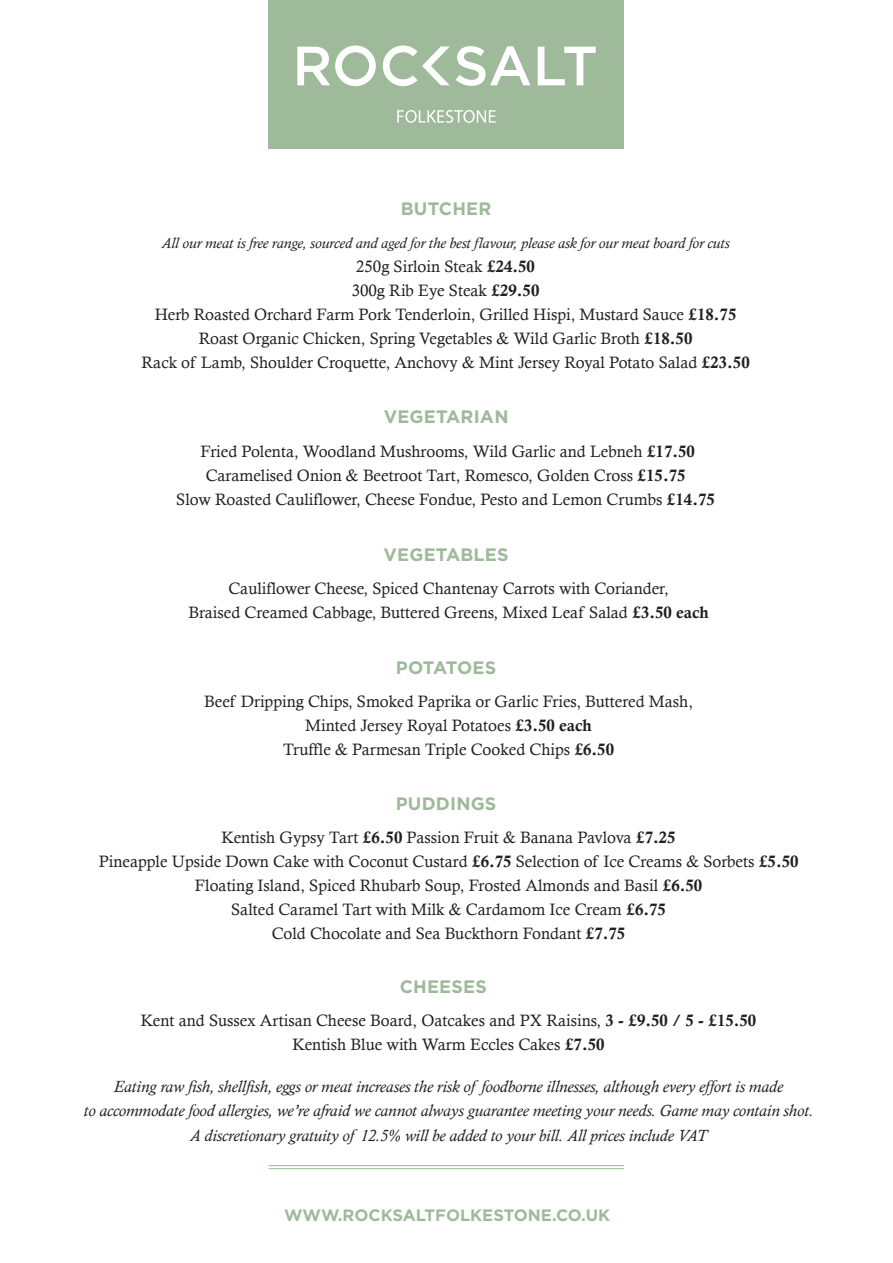
<style>
.page{position:relative;width:893px;height:1263px;background:#fff}
.page>*{position:absolute;margin:0;border:0;box-sizing:border-box;transform-origin:0 0}
.t1{font:700 18px "Gotham";letter-spacing:.01em;color:#9eba9a}
.t2{font:700 18px "Gotham";letter-spacing:-.02em;color:#9eba9a}
.t3{font:16.5px/24px "Calisto";color:#231f20;text-align:center}
.t4{font:italic 16.5px/24px "Calisto";color:#231f20;text-align:center}
.t5{font:700 16.5px "Gotham";color:#9eba9a}
.t6{font:italic 15px "Calisto";color:#231f20}
.s1{font-family:"Calis MT Bol"}
</style>
<div class="page">
<div style="left:268px;top:0;width:356px;height:148px;background:#9eba9a"></div>
<svg style="left:397px;top:110px;width:99px;height:13px"></svg>
<svg style="left:297px;top:45px;width:299px;height:41px"></svg>
<hr style="left:268px;top:1168px;width:356px;height:1px;background:#9eba9a">
<hr style="left:268px;top:1165px;width:356px;height:1px;background:#9eba9a">
<p class="t1" style="left:401px;top:196px;width:92px">BUTCHER</p>
<p class="t6" style="left:162px;top:234px;width:569px">All our meat is free range, sourced and aged for the best flavour, please ask for our meat board for cuts</p>
<p class="t3" style="left:141px;top:254px;width:610px">250g Sirloin Steak <span class="s1">£24.50<br></span>300g Rib Eye Steak <span class="s1">£29.50<br></span>Herb Roasted Orchard Farm Pork Tenderloin, Grilled Hispi, Mustard Sauce <span class="s1">£18.75<br></span>Roast Organic Chicken, Spring Vegetables &amp; Wild Garlic Broth <span class="s1">£18.50<br></span>Rack of Lamb, Shoulder Croquette, Anchovy &amp; Mint Jersey Royal Potato Salad <span class="s1">£23.50</span></p>
<p class="t1" style="left:384px;top:405px;width:126px">VEGETARIAN</p>
<p class="t3" style="left:176px;top:440px;width:540px">Fried Polenta, Woodland Mushrooms, Wild Garlic and Lebneh <span class="s1">£17.50<br></span>Caramelised Onion &amp; Beetroot Tart, Romesco, Golden Cross <span class="s1">£15.75<br></span>Slow Roasted Cauliflower, Cheese Fondue, Pesto and Lemon Crumbs <span class="s1">£14.75</span></p>
<p class="t1" style="left:384px;top:542px;width:127px">VEGETABLES</p>
<p class="t3" style="left:188px;top:576px;width:522px">Cauliflower Cheese, Spiced Chantenay Carrots with Coriander,<br>Braised Creamed Cabbage, Buttered Greens, Mixed Leaf Salad <span class="s1">£3.50 each</span></p>
<p class="t2" style="left:396px;top:656px;width:102px">POTATOES</p>
<p class="t3" style="left:204px;top:689px;width:490px">Beef Dripping Chips, Smoked Paprika or Garlic Fries, Buttered Mash,<br>Minted Jersey Royal Potatoes <span class="s1">£3.50 each<br></span>Truffle &amp; Parmesan Triple Cooked Chips <span class="s1">£6.50</span></p>
<p class="t1" style="left:396px;top:791px;width:102px">PUDDINGS</p>
<p class="t3" style="left:99px;top:825px;width:701px">Kentish Gypsy Tart <span class="s1">£6.50</span> Passion Fruit &amp; Banana Pavlova <span class="s1">£7.25<br></span>Pineapple Upside Down Cake with Coconut Custard <span class="s1">£6.75</span> Selection of Ice Creams &amp; Sorbets <span class="s1">£5.50<br></span>Floating Island, Spiced Rhubarb Soup, Frosted Almonds and Basil <span class="s1">£6.50<br></span>Salted Caramel Tart with Milk &amp; Cardamom Ice Cream <span class="s1">£6.75<br></span>Cold Chocolate and Sea Buckthorn Fondant <span class="s1">£7.75</span></p>
<p class="t1" style="left:400px;top:974px;width:89px">CHEESES</p>
<p class="t3" style="left:141px;top:1008px;width:617px">Kent and Sussex Artisan Cheese Board, Oatcakes and PX Raisins, <span class="s1">3 - £9.50 / 5 - £15.50<br></span>Kentish Blue with Warm Eccles Cakes <span class="s1">£7.50</span></p>
<p class="t4" style="left:84px;top:1075px;width:731px">Eating raw fish, shellfish, eggs or meat increases the risk of foodborne illnesses, although every effort is made<br>to accommodate food allergies, we’re afraid we cannot always guarantee meeting your needs. Game may contain shot.</p>
<p class="t4" style="left:190px;top:1124px;width:519px">A discretionary gratuity of 12.5% will be added to your bill. All prices include VAT</p>
<p class="t5" style="left:284px;top:1204px;width:327px">WWW.ROCKSALTFOLKESTONE.CO.UK</p>
</div>
